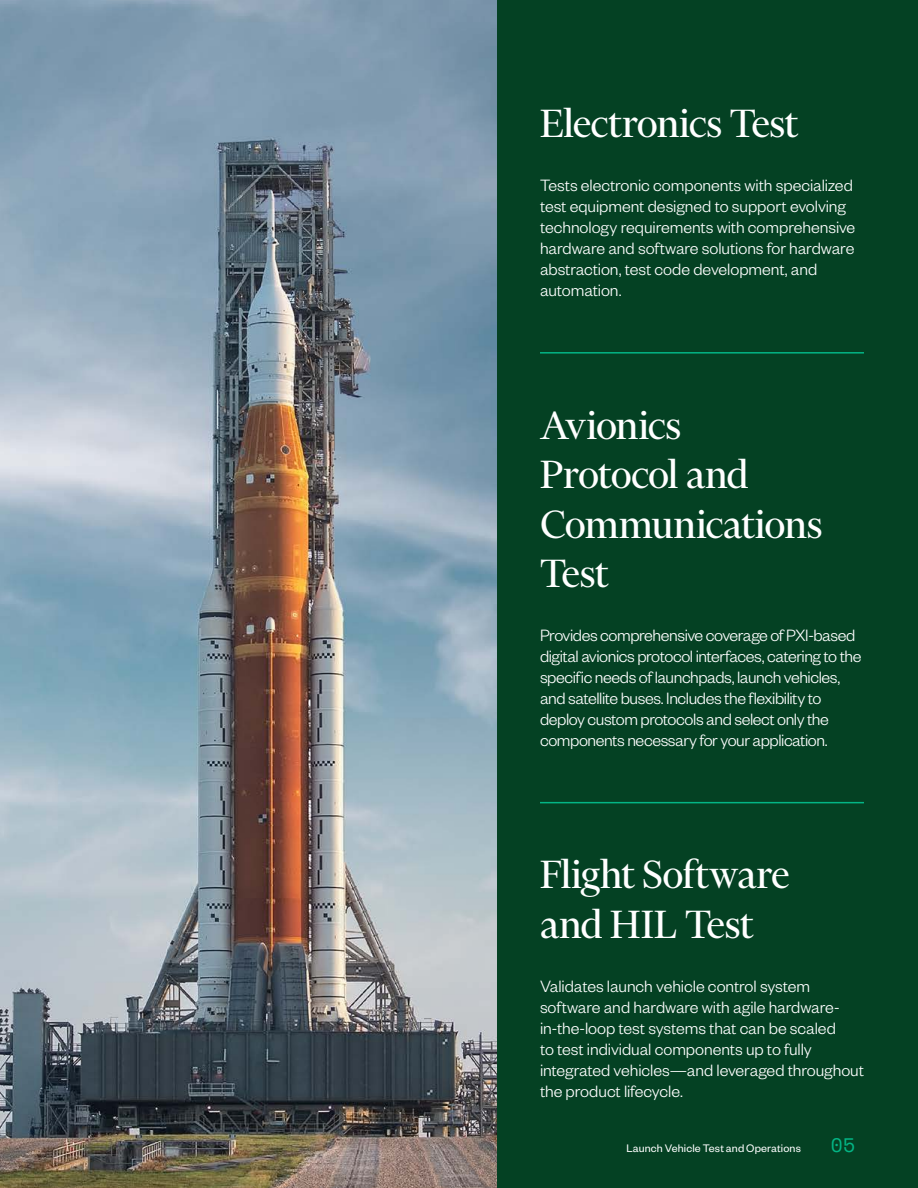
<style>
.page{position:relative;width:918px;height:1188px;background:#fff}
.page>*{position:absolute;margin:0;border:0;box-sizing:border-box;transform-origin:0 0}
.H2_SERIF_30_33__Reg{font:45px/49.5px "Financier Display";letter-spacing:-.01em;color:#fff}
.t1{font:19.5px "Space Mono";color:#03b585}
.Body_Large__Sans_12{font:300 18px/21px "Founders Grotesk";letter-spacing:-.01em;color:#fff}
.t2{font:12px "Founders Grotesk";letter-spacing:.015em;color:#fff}
</style>
<div class="page">
<div style="left:497px;top:0;width:421px;height:1188px;background:#044123"></div>
<img style="left:0;top:0;width:497px;height:1188px">
<hr style="left:540px;top:352px;width:324px;height:2px;background:#03b585">
<hr style="left:540px;top:802px;width:324px;height:1px;background:#03b585">
<h2 class="H2_SERIF_30_33__Reg" style="left:540px;top:99px;width:260px">Electronics Test</h2>
<p class="Body_Large__Sans_12" style="left:540px;top:174px;width:317px">Tests electronic components with specialized test equipment designed to support evolving technology requirements with comprehensive hardware and software solutions for hardware abstraction, test code development, and automation.</p>
<h2 class="H2_SERIF_30_33__Reg" style="left:540px;top:400px;width:284px">Avionics<br>Protocol and<br>Communications<br>Test</h2>
<p class="Body_Large__Sans_12" style="left:540px;top:624px;width:323px">Provides comprehensive coverage of PXI-based digital avionics protocol interfaces, catering to the specific needs of launchpads, launch vehicles, and satellite buses. Includes the flexibility to deploy custom protocols and select only the components necessary for your application.</p>
<h2 class="H2_SERIF_30_33__Reg" style="left:540px;top:850px;width:251px">Flight Software and HIL Test</h2>
<p class="Body_Large__Sans_12" style="left:540px;top:975px;width:326px">Validates launch vehicle control system software and hardware with agile hardware&shy;in-the-loop test systems that can be scaled<br>to test individual components up to fully integrated vehicles—and leveraged throughout the product lifecycle.</p>
<p class="t2" style="left:626px;top:1141px;width:176px">Launch Vehicle Test and Operations</p>
<p class="t1" style="left:831px;top:1131px;width:26px">05</p>
</div>
